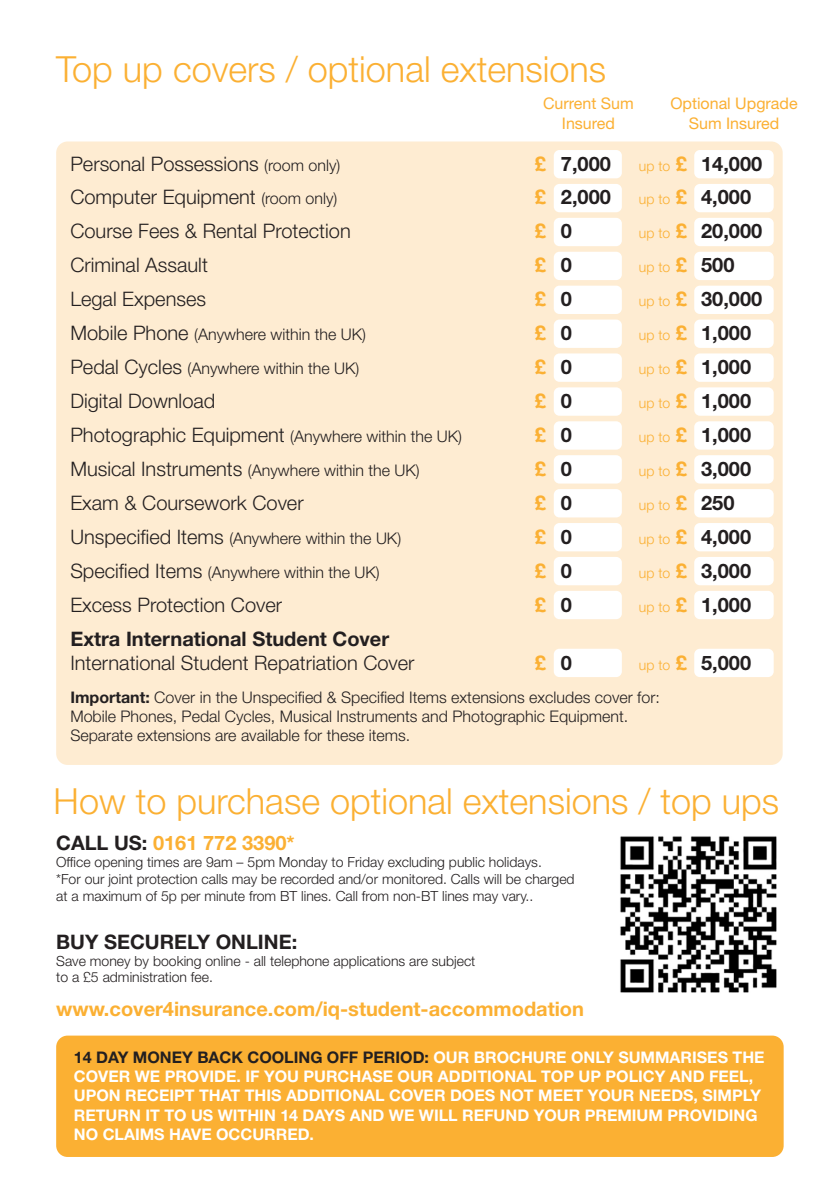
<style>
.page{position:relative;width:840px;height:1191px;background:#fff}
.page>*{position:absolute;margin:0;border:0;box-sizing:border-box;transform-origin:0 0}
.t1{font:300 36px "Helvetica Neue LT Std";color:#fbb033}
.t2{font:300 20px "Helvetica Neue LT Std";color:#231f20}
.t3{font:700 20px "Helvetica Neue LT Std";color:#231f20}
.t4{font:700 20px "Helvetica Neue LT Std";color:#fbb033}
.t5{font:300 16px/19.2px "Helvetica Neue LT Std";color:#231f20}
.t6{font:700 16px/19.2px "Helvetica Neue LT Std";color:#fff}
.t7{font:16px "Helvetica Neue LT Std";color:#fbb033}
.t8{font:300 14px/16.8px "Helvetica Neue LT Std";color:#231f20}
.t9{font:300 14px "Helvetica Neue LT Std";color:#fbb033}
.s1{font-size:16px}
.s2{color:#fbb033}
.s3{font-weight:300;font-size:14px;color:#fbb033}
.s4{color:#231f20}
.s5{font-weight:700;font-size:20px}
.s6{font-weight:700;font-size:20px;color:#231f20}
.s7{font-size:20px}
.s8{font-weight:700}
</style>
<div class="page">
<div style="left:56px;top:1035px;width:727px;height:122px;background:#fbb033;border-radius:11px"></div>
<img style="left:620px;top:836px;width:157px;height:157px">
<div style="left:56px;top:141px;width:726px;height:624px;background:#feecd2;border-radius:11px"></div>
<div style="left:553px;top:591px;width:68px;height:28px;background:#fff;border-radius:6px"></div>
<div style="left:553px;top:557px;width:68px;height:28px;background:#fff;border-radius:6px"></div>
<div style="left:553px;top:648px;width:68px;height:29px;background:#fff;border-radius:6px"></div>
<div style="left:693px;top:591px;width:80px;height:28px;background:#fff;border-radius:6px"></div>
<div style="left:693px;top:557px;width:80px;height:28px;background:#fff;border-radius:6px"></div>
<div style="left:693px;top:648px;width:80px;height:29px;background:#fff;border-radius:6px"></div>
<div style="left:553px;top:252px;width:68px;height:28px;background:#fff;border-radius:6px"></div>
<div style="left:553px;top:218px;width:68px;height:28px;background:#fff;border-radius:6px"></div>
<div style="left:553px;top:184px;width:68px;height:28px;background:#fff;border-radius:6px"></div>
<div style="left:553px;top:150px;width:68px;height:28px;background:#fff;border-radius:6px"></div>
<div style="left:553px;top:387px;width:68px;height:29px;background:#fff;border-radius:6px"></div>
<div style="left:553px;top:353px;width:68px;height:29px;background:#fff;border-radius:6px"></div>
<div style="left:553px;top:319px;width:68px;height:29px;background:#fff;border-radius:6px"></div>
<div style="left:553px;top:286px;width:68px;height:28px;background:#fff;border-radius:6px"></div>
<div style="left:553px;top:523px;width:68px;height:28px;background:#fff;border-radius:6px"></div>
<div style="left:553px;top:489px;width:68px;height:28px;background:#fff;border-radius:6px"></div>
<div style="left:553px;top:455px;width:68px;height:28px;background:#fff;border-radius:6px"></div>
<div style="left:553px;top:421px;width:68px;height:28px;background:#fff;border-radius:6px"></div>
<div style="left:693px;top:252px;width:80px;height:28px;background:#fff;border-radius:6px"></div>
<div style="left:693px;top:218px;width:80px;height:28px;background:#fff;border-radius:6px"></div>
<div style="left:693px;top:184px;width:80px;height:28px;background:#fff;border-radius:6px"></div>
<div style="left:693px;top:150px;width:80px;height:28px;background:#fff;border-radius:6px"></div>
<div style="left:693px;top:387px;width:80px;height:29px;background:#fff;border-radius:6px"></div>
<div style="left:693px;top:353px;width:80px;height:29px;background:#fff;border-radius:6px"></div>
<div style="left:693px;top:319px;width:80px;height:29px;background:#fff;border-radius:6px"></div>
<div style="left:693px;top:286px;width:80px;height:28px;background:#fff;border-radius:6px"></div>
<div style="left:693px;top:523px;width:80px;height:28px;background:#fff;border-radius:6px"></div>
<div style="left:693px;top:489px;width:80px;height:28px;background:#fff;border-radius:6px"></div>
<div style="left:693px;top:455px;width:80px;height:28px;background:#fff;border-radius:6px"></div>
<div style="left:693px;top:421px;width:80px;height:28px;background:#fff;border-radius:6px"></div>
<p class="t1" style="left:56px;top:48px;width:551px">Top up covers / optional extensions</p>
<p class="t7" style="left:542px;top:94px;width:92px">Current Sum</p>
<p class="t7" style="left:561px;top:113px;width:55px">Insured</p>
<p class="t7" style="left:670px;top:94px;width:129px">Optional Upgrade</p>
<p class="t7" style="left:688px;top:113px;width:92px">Sum Insured</p>
<p class="t2" style="left:70px;top:151px;width:271px">Personal Possessions <span class="s1">(room only)</span></p>
<p class="t3" style="left:534px;top:151px;width:78px"><span class="s2">£</span> 7,000</p>
<p class="t3" style="left:638px;top:151px;width:125px"><span class="s3">up to</span> <span class="s2">£</span> 14,000</p>
<p class="t2" style="left:70px;top:185px;width:268px">Computer Equipment <span class="s1">(room only)</span></p>
<p class="t3" style="left:534px;top:185px;width:78px"><span class="s2">£</span> 2,000</p>
<p class="t3" style="left:638px;top:185px;width:114px"><span class="s3">up to</span> <span class="s2">£</span> 4,000</p>
<p class="t2" style="left:70px;top:219px;width:282px">Course Fees &amp; Rental Protection</p>
<p class="t4" style="left:534px;top:219px;width:39px">£ <span class="s4">0</span></p>
<p class="t3" style="left:638px;top:219px;width:125px"><span class="s3">up to</span> <span class="s2">£</span> 20,000</p>
<p class="t2" style="left:70px;top:253px;width:139px">Criminal Assault</p>
<p class="t4" style="left:534px;top:253px;width:39px">£ <span class="s4">0</span></p>
<p class="t9" style="left:638px;top:259px;width:97px">up to <span class="s5">£</span> <span class="s6">500</span></p>
<p class="t2" style="left:70px;top:287px;width:137px">Legal Expenses</p>
<p class="t4" style="left:534px;top:287px;width:39px">£ <span class="s4">0</span></p>
<p class="t3" style="left:638px;top:287px;width:125px"><span class="s3">up to</span> <span class="s2">£</span> 30,000</p>
<p class="t5" style="left:70px;top:324px;width:297px"><span class="s7">Mobile Phone</span> (Anywhere within the UK)</p>
<p class="t4" style="left:534px;top:321px;width:39px">£ <span class="s4">0</span></p>
<p class="t3" style="left:638px;top:321px;width:114px"><span class="s3">up to</span> <span class="s2">£</span> 1,000</p>
<p class="t5" style="left:70px;top:358px;width:290px"><span class="s7">Pedal Cycles</span> (Anywhere within the UK)</p>
<p class="t4" style="left:534px;top:354px;width:39px">£ <span class="s4">0</span></p>
<p class="t3" style="left:638px;top:354px;width:114px"><span class="s3">up to</span> <span class="s2">£</span> 1,000</p>
<p class="t2" style="left:70px;top:389px;width:146px">Digital Download</p>
<p class="t4" style="left:534px;top:388px;width:39px">£ <span class="s4">0</span></p>
<p class="t3" style="left:638px;top:388px;width:114px"><span class="s3">up to</span> <span class="s2">£</span> 1,000</p>
<p class="t2" style="left:70px;top:422px;width:393px">Photographic Equipment <span class="s1">(Anywhere within the UK)</span></p>
<p class="t4" style="left:534px;top:422px;width:39px">£ <span class="s4">0</span></p>
<p class="t3" style="left:638px;top:422px;width:114px"><span class="s3">up to</span> <span class="s2">£</span> 1,000</p>
<p class="t5" style="left:70px;top:460px;width:350px"><span class="s7">Musical Instruments</span> (Anywhere within the UK)</p>
<p class="t4" style="left:534px;top:456px;width:39px">£ <span class="s4">0</span></p>
<p class="t3" style="left:638px;top:456px;width:114px"><span class="s3">up to</span> <span class="s2">£</span> 3,000</p>
<p class="t2" style="left:70px;top:490px;width:235px">Exam &amp; Coursework Cover</p>
<p class="t4" style="left:534px;top:490px;width:39px">£ <span class="s4">0</span></p>
<p class="t9" style="left:638px;top:496px;width:97px">up to <span class="s5">£</span> <span class="s6">250</span></p>
<p class="t5" style="left:70px;top:528px;width:332px"><span class="s7">Unspecified Items</span> (Anywhere within the UK)</p>
<p class="t4" style="left:534px;top:524px;width:39px">£ <span class="s4">0</span></p>
<p class="t3" style="left:638px;top:524px;width:114px"><span class="s3">up to</span> <span class="s2">£</span> 4,000</p>
<p class="t5" style="left:70px;top:562px;width:311px"><span class="s7">Specified Items</span> (Anywhere within the UK)</p>
<p class="t4" style="left:534px;top:558px;width:39px">£ <span class="s4">0</span></p>
<p class="t3" style="left:638px;top:558px;width:114px"><span class="s3">up to</span> <span class="s2">£</span> 3,000</p>
<p class="t2" style="left:70px;top:592px;width:213px">Excess Protection Cover</p>
<p class="t4" style="left:534px;top:592px;width:39px">£ <span class="s4">0</span></p>
<p class="t3" style="left:638px;top:592px;width:114px"><span class="s3">up to</span> <span class="s2">£</span> 1,000</p>
<p class="t3" style="left:70px;top:626px;width:320px">Extra International Student Cover</p>
<p class="t2" style="left:70px;top:650px;width:345px">International Student Repatriation Cover</p>
<p class="t4" style="left:534px;top:650px;width:39px">£ <span class="s4">0</span></p>
<p class="t3" style="left:638px;top:650px;width:114px"><span class="s3">up to</span> <span class="s2">£</span> 5,000</p>
<p class="t5" style="left:70px;top:687px;width:590px"><span class="s8">Important:</span> Cover in the Unspecified &amp; Specified Items extensions excludes cover for:<br>Mobile Phones, Pedal Cycles, Musical Instruments and Photographic Equipment.<br>Separate extensions are available for these items.</p>
<p class="t1" style="left:54px;top:779px;width:726px">How to purchase optional extensions / top ups</p>
<p class="t4" style="left:56px;top:830px;width:240px"><span class="s4">CALL US:</span> 0161 772 3390*</p>
<p class="t8" style="left:56px;top:853px;width:487px">Office opening times are 9am – 5pm Monday to Friday excluding public holidays.</p>
<p class="t8" style="left:56px;top:870px;width:519px">*For our joint protection calls may be recorded and/or monitored. Calls will be charged at a maximum of 5p per minute from BT lines. Call from non-BT lines may vary..</p>
<p class="t3" style="left:56px;top:929px;width:242px">BUY SECURELY ONLINE:</p>
<p class="t8" style="left:56px;top:951px;width:420px">Save money by booking online - all telephone applications are subject to a £5 administration fee.</p>
<p class="t4" style="left:56px;top:996px;width:529px">www.cover4insurance.com/iq-student-accommodation</p>
<p class="t6" style="left:74px;top:1047px;width:691px"><span class="s4">14 DAY MONEY BACK COOLING OFF PERIOD:</span> OUR BROCHURE ONLY SUMMARISES THE COVER WE PROVIDE. IF YOU PURCHASE OUR ADDITIONAL TOP UP POLICY AND FEEL, UPON RECEIPT THAT THIS ADDITIONAL COVER DOES NOT MEET YOUR NEEDS, SIMPLY RETURN IT TO US WITHIN 14 DAYS AND WE WILL REFUND YOUR PREMIUM PROVIDING NO CLAIMS HAVE OCCURRED.</p>
</div>
